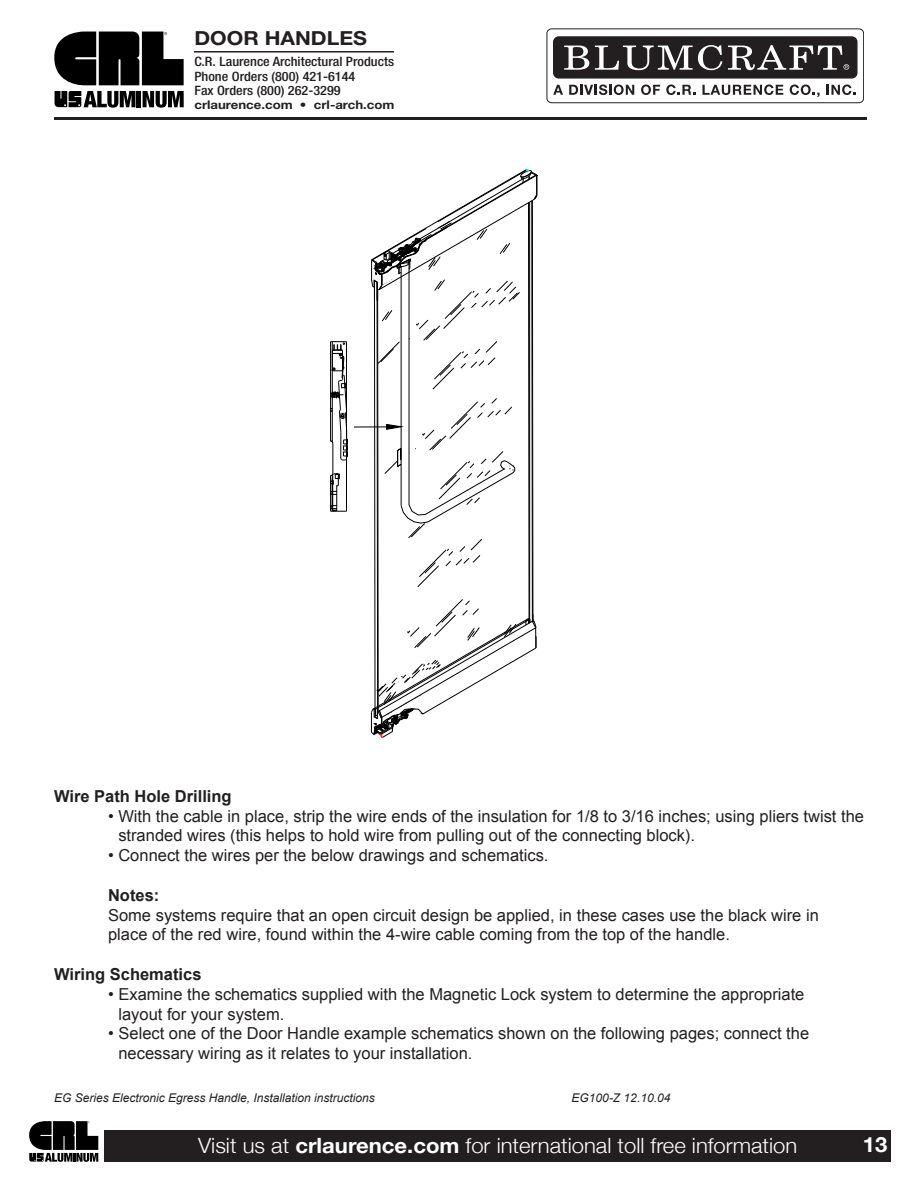
<style>
.page{position:relative;width:918px;height:1188px;background:#fff}
.page>*{position:absolute;margin:0;border:0;box-sizing:border-box;transform-origin:0 0}
.t1{font:300 21px "Helvetica Neue";color:#fff;scale:1.05 1}
.t2{font:700 21px "Helvetica Neue";color:#fff;scale:1.05 1}
.t3{font:700 19.35px "Helvetica Neue";color:#231f20;scale:1.1 1}
.t4{font:16.5px/19.8px "Arial";color:#231f20}
.t5{font:700 16.5px "Arial";color:#231f20}
.t6{font:500 condensed 12.9px/14.2px "Helvetica Neue";color:#231f20;scale:1.1 1}
.t7{font:italic 12px "Arial";color:#231f20}
.t8{font:700 12px "Helvetica Neue";color:#231f20;scale:1.1 1}
.s1{font-weight:700}
</style>
<div class="page">
<div style="left:104px;top:1130px;width:787px;height:32px;background:#231f20"></div>
<svg style="left:29px;top:1121px;width:69px;height:41px"></svg>
<hr style="left:137px;top:91px;width:4px;height:16px;background:#000">
<svg style="left:143px;top:91px;width:41px;height:17px"></svg>
<svg style="left:55px;top:91px;width:80px;height:17px"></svg>
<svg style="left:54px;top:32px;width:130px;height:53px;background:#2e2e2e"></svg>
<div style="left:547px;top:28px;width:317px;height:75px;border:1px solid #231f20;border-radius:5px"></div>
<svg style="left:553px;top:85px;width:10px;height:10px"></svg>
<svg style="left:569px;top:85px;width:65px;height:10px"></svg>
<svg style="left:641px;top:85px;width:19px;height:10px"></svg>
<svg style="left:666px;top:85px;width:29px;height:10px"></svg>
<svg style="left:702px;top:85px;width:81px;height:10px"></svg>
<svg style="left:790px;top:85px;width:30px;height:12px"></svg>
<svg style="left:827px;top:85px;width:29px;height:10px"></svg>
<div style="left:554px;top:37px;width:303px;height:41px;background:#231f20;border-radius:5px"></div>
<div style="left:553px;top:36px;width:305px;height:43px;border:1px solid #231f20;border-radius:5px"></div>
<svg style="left:564px;top:46px;width:25px;height:24px"></svg>
<svg style="left:595px;top:45px;width:127px;height:25px"></svg>
<svg style="left:728px;top:45px;width:121px;height:25px"></svg>
<hr style="left:194px;top:51px;width:200px;height:2px;background:#231f20">
<hr style="left:54px;top:117px;width:813px;height:3px;background:#231f20">
<svg style="left:330px;top:169px;width:208px;height:569px"></svg>
<p class="t3" style="left:194px;top:32px;width:158px">DOOR HANDLES</p>
<p class="t6" style="left:194px;top:56px;width:183px">C.R. Laurence Architectural Products<br>Phone Orders (800) 421-6144<br>Fax Orders (800) 262-3299</p>
<p class="t8" style="left:194px;top:100px;width:183px">crlaurence.com • crl-arch.com</p>
<p class="t5" style="left:54px;top:787px;width:179px">Wire Path Hole Drilling</p>
<p class="t4" style="left:118px;top:806px;width:747px;text-indent:-10px">• With the cable in place, strip the wire ends of the insulation for 1/8 to 3/16 inches; using pliers twist the stranded wires (this helps to hold wire from pulling out of the connecting block).</p>
<p class="t4" style="left:108px;top:846px;width:442px">• Connect the wires per the below drawings and schematics.</p>
<p class="t5" style="left:108px;top:886px;width:53px">Notes:</p>
<p class="t4" style="left:108px;top:905px;width:712px">Some systems require that an open circuit design be applied, in these cases use the black wire in place of the red wire, found within the 4-wire cable coming from the top of the handle.</p>
<p class="t5" style="left:54px;top:965px;width:149px">Wiring Schematics</p>
<p class="t4" style="left:118px;top:984px;width:688px;text-indent:-10px">• Examine the schematics supplied with the Magnetic Lock system to determine the appropriate layout for your system.</p>
<p class="t4" style="left:118px;top:1024px;width:692px;text-indent:-10px">• Select one of the Door Handle example schematics shown on the following pages; connect the necessary wiring as it relates to your installation.</p>
<p class="t7" style="left:54px;top:1091px;width:322px">EG Series Electronic Egress Handle, Installation instructions</p>
<p class="t7" style="left:572px;top:1091px;width:100px">EG100-Z 12.10.04</p>
<p class="t1" style="left:198px;top:1132px;width:572px">Visit us at <span class="s1">crlaurence.com</span> for international toll free information</p>
<p class="t2" style="left:863px;top:1132px;width:25px">13</p>
</div>
